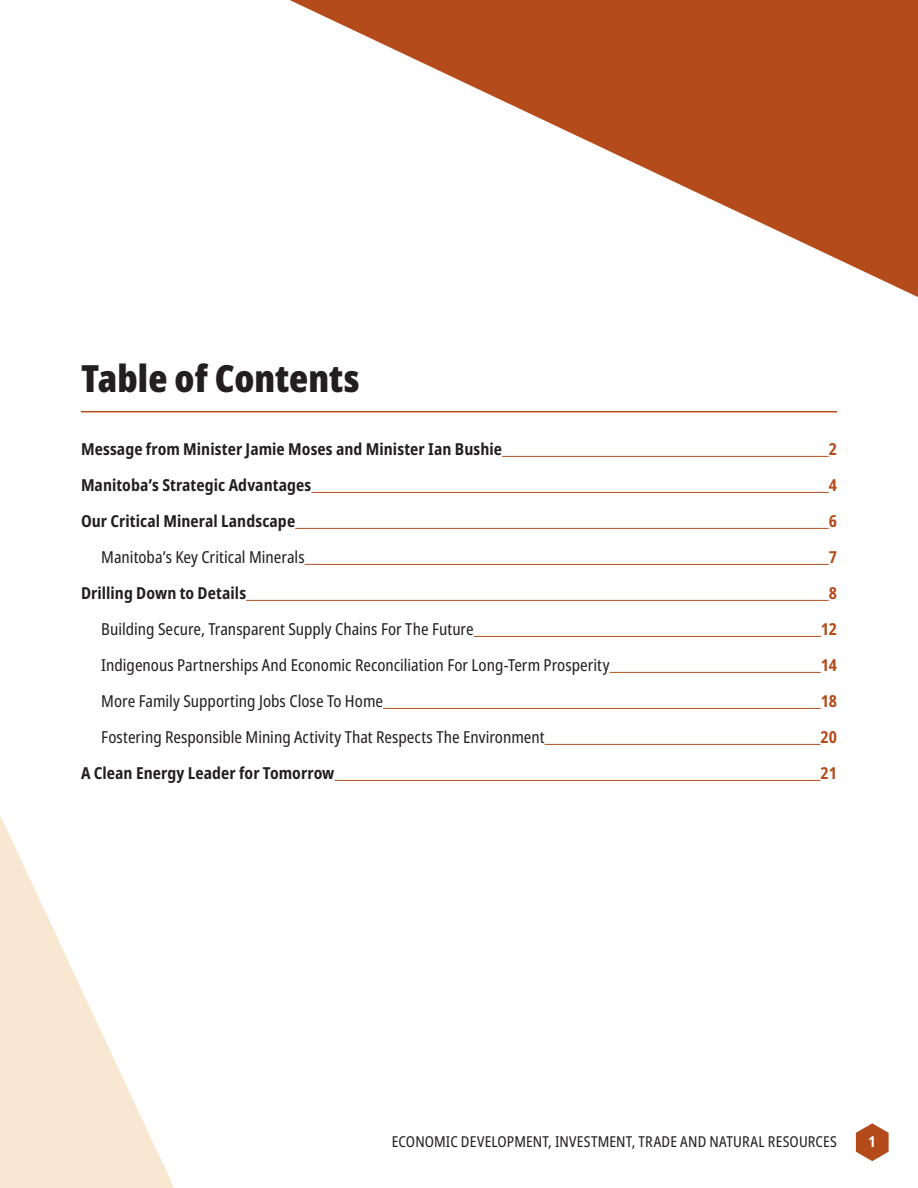
<style>
.page{position:relative;width:918px;height:1188px;background:#fff}
.page>*{position:absolute;margin:0;border:0;box-sizing:border-box;transform-origin:0 0}
.t1{font:900 condensed 37.5px "Noto Sans Display";color:#231f20}
.t2{font:condensed 16.5px "Noto Sans";color:#231f20}
.t3{font:700 condensed 16.5px "Noto Sans";letter-spacing:.005em;color:#231f20}
.t4{font:700 condensed 16.5px "Noto Sans";letter-spacing:-.015em;color:#b44b1b}
.t5{font:condensed 15px "Noto Sans";letter-spacing:.01em;color:#231f20}
.t6{font:700 condensed 15px "Noto Sans";color:#fff}
</style>
<div class="page">
<svg style="left:290px;top:0;width:628px;height:297px"></svg>
<svg style="left:0;top:815px;width:174px;height:373px;fill:#f8e8d2"></svg>
<svg style="left:856px;top:1123px;width:33px;height:38px"></svg>
<hr style="left:81px;top:411px;width:756px;height:1px;background:#b44b1b">
<hr style="left:502px;top:456px;width:327px;height:1px;background:#b44b1b">
<hr style="left:311px;top:492px;width:518px;height:1px;background:#b44b1b">
<hr style="left:295px;top:528px;width:534px;height:1px;background:#b44b1b">
<hr style="left:305px;top:564px;width:524px;height:1px;background:#b44b1b">
<hr style="left:246px;top:600px;width:583px;height:1px;background:#b44b1b">
<hr style="left:474px;top:636px;width:347px;height:1px;background:#b44b1b">
<hr style="left:610px;top:672px;width:211px;height:1px;background:#b44b1b">
<hr style="left:383px;top:708px;width:438px;height:1px;background:#b44b1b">
<hr style="left:545px;top:744px;width:275px;height:1px;background:#b44b1b">
<hr style="left:334px;top:780px;width:487px;height:1px;background:#b44b1b">
<h1 class="t1" style="left:81px;top:350px;width:280px">Table of Contents</h1>
<p class="t3" style="left:81px;top:437px;width:423px">Message from Minister Jamie Moses and Minister Ian Bushie</p>
<p class="t4" style="left:829px;top:437px;width:10px">2</p>
<p class="t3" style="left:81px;top:473px;width:232px">Manitoba’s Strategic Advantages</p>
<p class="t4" style="left:829px;top:473px;width:10px">4</p>
<p class="t3" style="left:81px;top:509px;width:216px">Our Critical Mineral Landscape</p>
<p class="t4" style="left:829px;top:509px;width:10px">6</p>
<p class="t2" style="left:101px;top:545px;width:205px">Manitoba’s Key Critical Minerals</p>
<p class="t4" style="left:829px;top:545px;width:10px">7</p>
<p class="t3" style="left:81px;top:581px;width:167px">Drilling Down to Details</p>
<p class="t4" style="left:829px;top:581px;width:10px">8</p>
<p class="t2" style="left:101px;top:617px;width:374px">Building Secure, Transparent Supply Chains For The Future</p>
<p class="t4" style="left:821px;top:617px;width:18px">12</p>
<p class="t2" style="left:101px;top:653px;width:510px">Indigenous Partnerships And Economic Reconciliation For Long-Term Prosperity</p>
<p class="t4" style="left:821px;top:653px;width:18px">14</p>
<p class="t2" style="left:101px;top:689px;width:283px">More Family Supporting Jobs Close To Home</p>
<p class="t4" style="left:821px;top:689px;width:18px">18</p>
<p class="t2" style="left:101px;top:725px;width:445px">Fostering Responsible Mining Activity That Respects The Environment</p>
<p class="t4" style="left:820px;top:725px;width:18px">20</p>
<p class="t3" style="left:81px;top:761px;width:255px">A Clean Energy Leader for Tomorrow</p>
<p class="t4" style="left:821px;top:761px;width:18px">21</p>
<p class="t5" style="left:392px;top:1131px;width:447px">ECONOMIC DEVELOPMENT, INVESTMENT, TRADE AND NATURAL RESOURCES</p>
<p class="t6" style="left:869px;top:1131px;width:8px">1</p>
</div>
